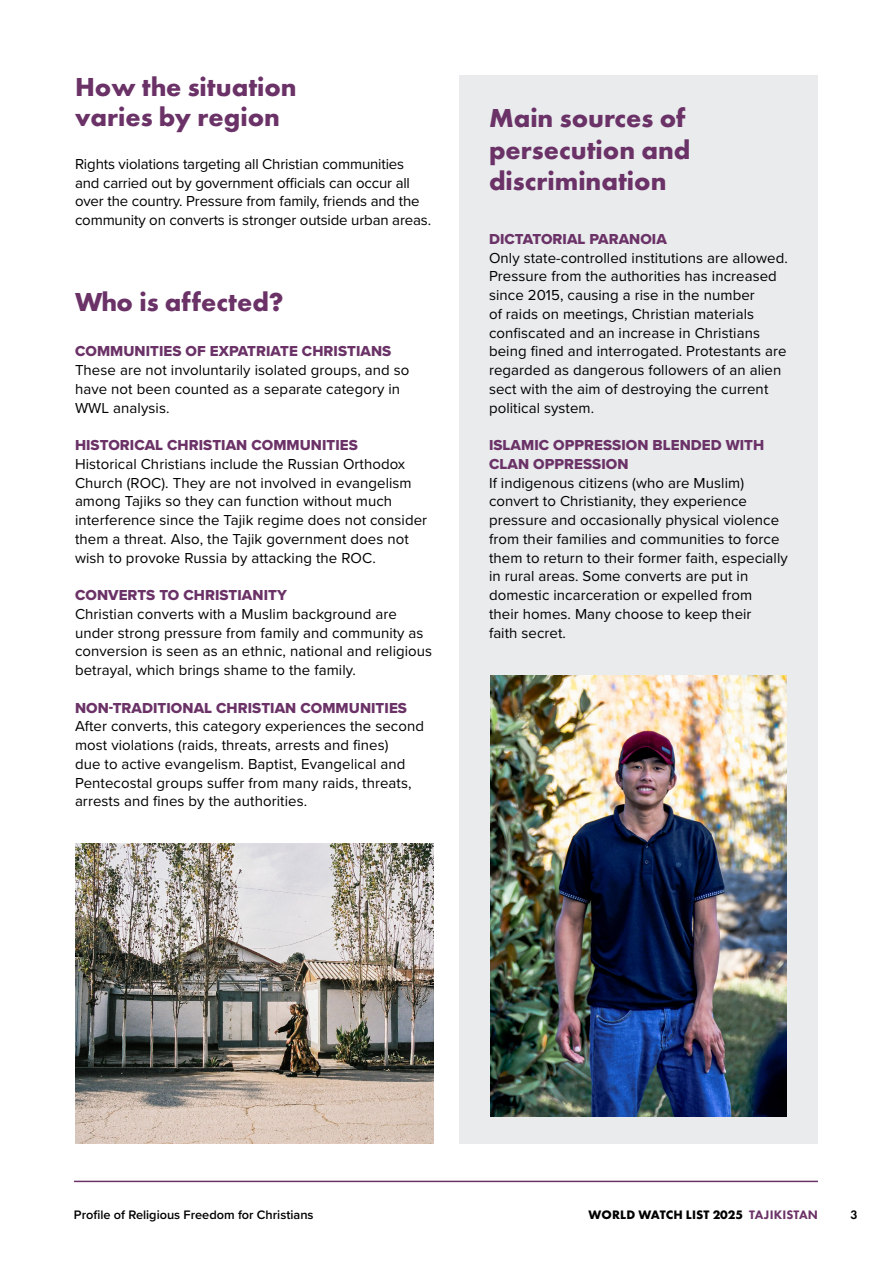
<style>
.page{position:relative;width:893px;height:1263px;background:#fff}
.page>*{position:absolute;margin:0;border:0;box-sizing:border-box;transform-origin:0 0}
.t1{font:700 27px/31.5px "Futura PT";color:#6b3267}
.t2{font:15px/18.8px "Proxima Nova";letter-spacing:.005em;color:#000}
.t3{font:15px/18.8px "Proxima Nova Extrabld";letter-spacing:.005em;color:#6b3267}
.t4{font:600 12.75px "Proxima Nova";color:#000}
.t5{font:700 12.75px "Futura PT";letter-spacing:.01em;color:#000}
.t6{font:600 12.75px "Futura PT";color:#000}
.s1{font-weight:800;color:#6b3267}
</style>
<div class="page">
<hr style="left:74px;top:1181px;width:744px;height:1px;background:#6b3267">
<div style="left:459px;top:75px;width:359px;height:1069px;background:#e9ebed"></div>
<img style="left:490px;top:675px;width:297px;height:441px">
<img style="left:75px;top:844px;width:359px;height:300px">
<h1 class="t1" style="left:75px;top:71px;width:223px;line-height:30px">How the situation varies by region</h1>
<p class="t2" style="left:75px;top:154px;width:358px">Rights violations targeting all Christian communities and carried out by government officials can occur all over the country. Pressure from family, friends and the community on converts is stronger outside urban areas.</p>
<h1 class="t1" style="left:75px;top:286px;width:210px">Who is affected?</h1>
<p class="t3" style="left:75px;top:342px;width:318px">COMMUNITIES OF EXPATRIATE CHRISTIANS</p>
<p class="t2" style="left:75px;top:360px;width:336px">These are not involuntarily isolated groups, and so have not been counted as a separate category in<br>WWL analysis.</p>
<p class="t3" style="left:75px;top:435px;width:284px">HISTORICAL CHRISTIAN COMMUNITIES</p>
<p class="t2" style="left:75px;top:454px;width:354px">Historical Christians include the Russian Orthodox Church (ROC). They are not involved in evangelism among Tajiks so they can function without much interference since the Tajik regime does not consider them a threat. Also, the Tajik government does not wish to provoke Russia by attacking the ROC.</p>
<p class="t3" style="left:75px;top:585px;width:213px">CONVERTS TO CHRISTIANITY</p>
<p class="t2" style="left:75px;top:604px;width:359px">Christian converts with a Muslim background are under strong pressure from family and community as conversion is seen as an ethnic, national and religious betrayal, which brings shame to the family.</p>
<p class="t3" style="left:75px;top:698px;width:333px">NON-TRADITIONAL CHRISTIAN COMMUNITIES</p>
<p class="t2" style="left:75px;top:716px;width:351px">After converts, this category experiences the second most violations (raids, threats, arrests and fines)<br>due to active evangelism. Baptist, Evangelical and Pentecostal groups suffer from many raids, threats, arrests and fines by the authorities.</p>
<h1 class="t1" style="left:489px;top:102px;width:203px">Main sources of persecution and discrimination</h1>
<p class="t3" style="left:489px;top:229px;width:179px">DICTATORIAL PARANOIA</p>
<p class="t2" style="left:489px;top:247px;width:300px">Only state-controlled institutions are allowed.<br>Pressure from the authorities has increased since 2015, causing a rise in the number<br>of raids on meetings, Christian materials confiscated and an increase in Christians being fined and interrogated. Protestants are regarded as dangerous followers of an alien sect with the aim of destroying the current political system.</p>
<p class="t3" style="left:489px;top:435px;width:277px">ISLAMIC OPPRESSION BLENDED WITH<br>CLAN OPPRESSION</p>
<p class="t2" style="left:489px;top:472px;width:300px">If indigenous citizens (who are Muslim) convert to Christianity, they experience pressure and occasionally physical violence from their families and communities to force them to return to their former faith, especially in rural areas. Some converts are put in domestic incarceration or expelled from<br>their homes. Many choose to keep their<br>faith secret.</p>
<p class="t4" style="left:74px;top:1205px;width:241px">Profile of Religious Freedom for Christians</p>
<p class="t5" style="left:588px;top:1206px;width:231px">WORLD WATCH LIST 2025 <span class="s1">TAJIKISTAN</span></p>
<p class="t6" style="left:850px;top:1207px;width:9px">3</p>
</div>
